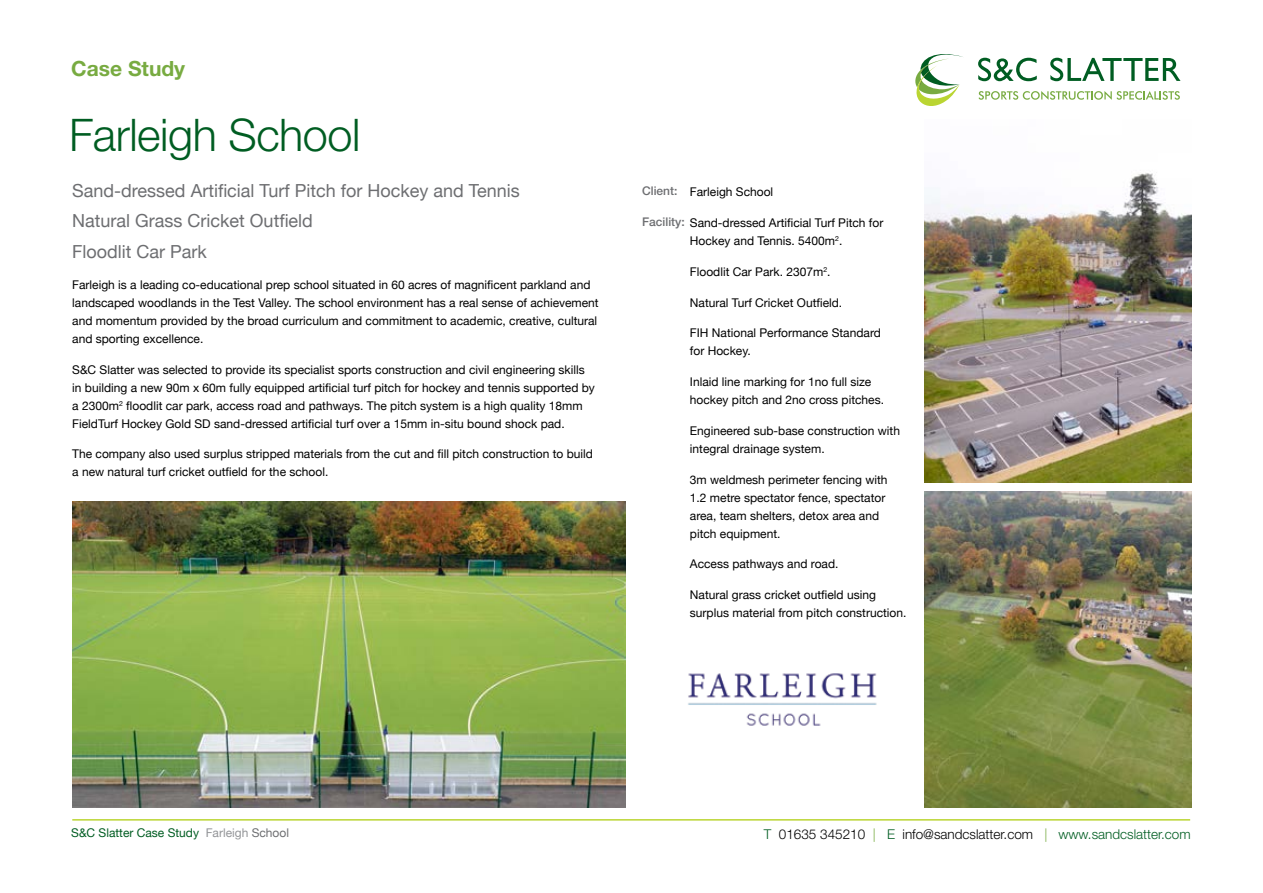
<style>
.page{position:relative;width:1263px;height:893px;background:#fff}
.page>*{position:absolute;margin:0;border:0;box-sizing:border-box;transform-origin:0 0}
.t1{font:300 45px "Helvetica Neue";letter-spacing:-.01em;color:#005d22}
.t2{font:700 21px "Helvetica Neue";color:#78ab41}
.t3{font:18px/30.8px "Helvetica Neue";color:#6d6e71}
.t4{font:300 13.5px "Helvetica Neue";color:#000}
.t5{font:12px/18px "Helvetica Neue";color:#000}
.t6{font:12px "Helvetica Neue";color:#005d22}
.t7{font:500 12px "Helvetica Neue";color:#6d6e71}
.s1{font-weight:500;color:#6d6e71}
.s2{color:#939598}
.s3{color:#6d6e71}
.s4{color:#005d22}
.s5{color:#78ab41}
</style>
<div class="page">
<svg style="left:978px;top:91px;width:202px;height:9px"></svg>
<svg style="left:978px;top:58px;width:59px;height:23px"></svg>
<svg style="left:1050px;top:58px;width:130px;height:23px"></svg>
<svg style="left:915px;top:54px;width:48px;height:52px"></svg>
<hr style="left:72px;top:819px;width:1118px;height:2px;background:#bad532">
<img style="left:688px;top:673px;width:189px;height:53px">
<img style="left:925px;top:173px;width:267px;height:310px">
<img style="left:72px;top:502px;width:553px;height:306px">
<img style="left:925px;top:491px;width:267px;height:317px">
<h2 class="t2" style="left:71px;top:56px;width:115px">Case Study</h2>
<h1 class="t1" style="left:69px;top:108px;width:293px">Farleigh School</h1>
<h3 class="t3" style="left:72px;top:176px;width:449px">Sand-dressed Artificial Turf Pitch for Hockey and Tennis<br>Natural Grass Cricket Outfield<br>Floodlit Car Park</h3>
<p class="t5" style="left:72px;top:276px;width:528px">Farleigh is a leading co-educational prep school situated in 60 acres of magnificent parkland and landscaped woodlands in the Test Valley. The school environment has a real sense of achievement and momentum provided by the broad curriculum and commitment to academic, creative, cultural and sporting excellence.</p>
<p class="t5" style="left:72px;top:361px;width:524px">S&amp;C Slatter was selected to provide its specialist sports construction and civil engineering skills in building a new 90m x 60m fully equipped artificial turf pitch for hockey and tennis supported by a 2300m<sup>2</sup> floodlit car park, access road and pathways. The pitch system is a high quality 18mm FieldTurf Hockey Gold SD sand-dressed artificial turf over a 15mm in-situ bound shock pad.</p>
<p class="t5" style="left:72px;top:446px;width:522px">The company also used surplus stripped materials from the cut and fill pitch construction to build a new natural turf cricket outfield for the school.</p>
<p class="t7" style="left:642px;top:184px;width:37px">Client:</p>
<p class="t5" style="left:690px;top:184px;width:85px">Farleigh School</p>
<p class="t5" style="left:642px;top:215px;width:243px;text-align:center"><span class="s1">Facility:</span> Sand-dressed Artificial Turf Pitch for<br>Hockey and Tennis. 5400m<sup>2</sup>.</p>
<p class="t5" style="left:690px;top:263px;width:142px">Floodlit Car Park. 2307m<sup>2</sup>.</p>
<p class="t5" style="left:690px;top:294px;width:154px">Natural Turf Cricket Outfield.</p>
<p class="t5" style="left:690px;top:325px;width:192px">FIH National Performance Standard for Hockey.</p>
<p class="t5" style="left:690px;top:374px;width:196px">Inlaid line marking for 1no full size hockey pitch and 2no cross pitches.</p>
<p class="t5" style="left:690px;top:422px;width:212px">Engineered sub-base construction with integral drainage system.</p>
<p class="t5" style="left:690px;top:471px;width:199px">3m weldmesh perimeter fencing with<br>1.2 metre spectator fence, spectator area, team shelters, detox area and pitch equipment.</p>
<p class="t5" style="left:690px;top:556px;width:150px">Access pathways and road.</p>
<p class="t5" style="left:690px;top:587px;width:218px">Natural grass cricket outfield using surplus material from pitch construction.</p>
<p class="t6" style="left:71px;top:824px;width:219px">S&amp;C Slatter Case Study <span class="s2">Farleigh</span> <span class="s3">School</span></p>
<p class="t4" style="left:764px;top:825px;width:428px"><span class="s4">T</span> 01635 345210 <span class="s5">|</span> <span class="s4">E</span> info@sandcslatter.com <span class="s5">|</span> <span class="s4">www.sandcslatter.com</span></p>
</div>
